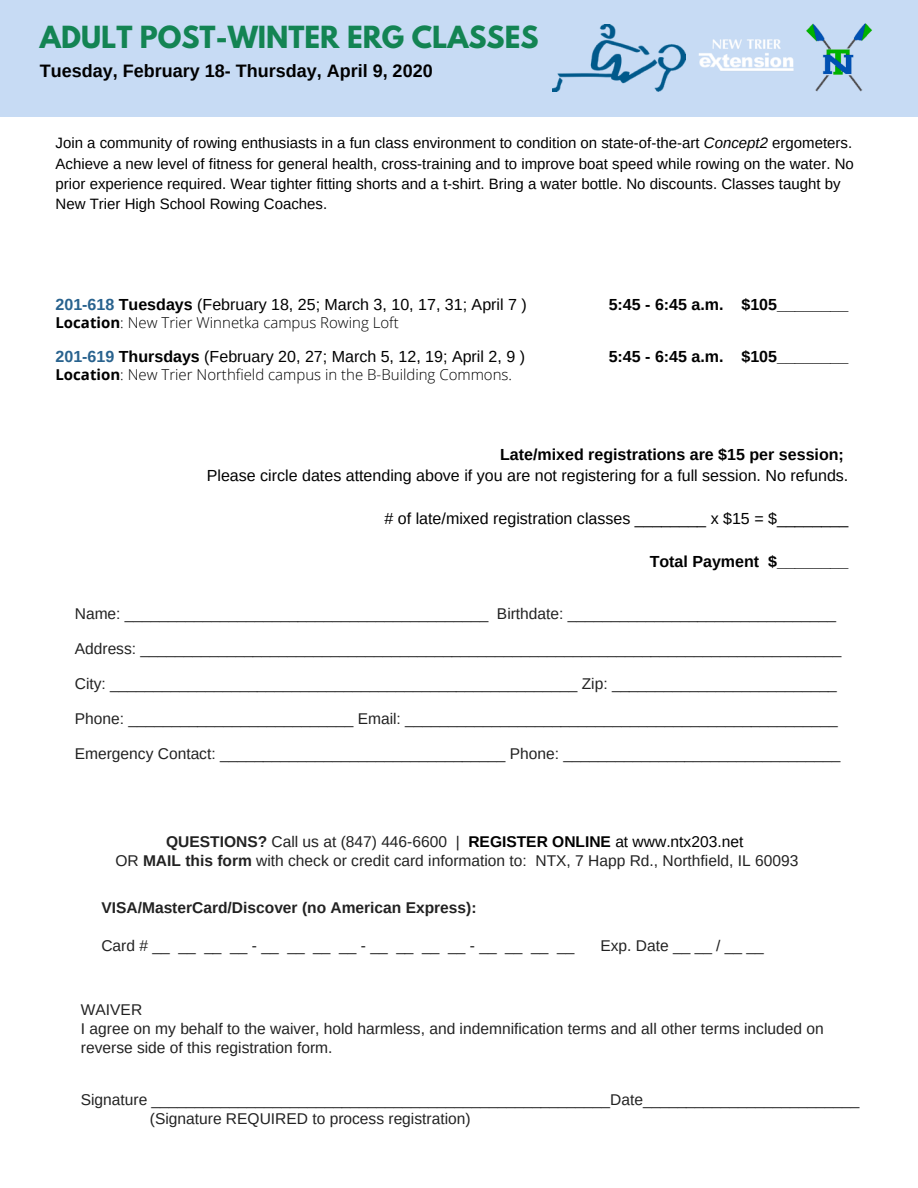
<style>
.page{position:relative;width:918px;height:1188px;background:#fff}
.page>*{position:absolute;margin:0;border:0;box-sizing:border-box;transform-origin:0 0}
.t1{font:700 27px "League Spartan";color:#138453}
.t2{font:700 18px "Arimo";color:#000}
.t3{font:16.05px "Arimo";color:#000}
.t4{font:700 16.05px "Arimo";color:#000}
.t5{font:15.6px/19.2px "Arimo";color:#222}
.t6{font:700 15.6px "Arimo";color:#222}
.t7{font:15px/20.2px "Arimo";color:#000}
.t8{font:300 15px "Open Sans";color:#000}
.s1{font-style:italic}
.s2{font-weight:700;color:#28628e}
.s3{font-weight:700}
.s4{font-weight:700;color:#000}
.s5{color:#000}
</style>
<div class="page">
<div style="left:0;top:0;width:918px;height:117px;background:#c7dbf4"></div>
<img style="left:806px;top:23px;width:66px;height:69px">
<img style="left:698px;top:39px;width:96px;height:32px">
<img style="left:553px;top:25px;width:132px;height:66px">
<h1 class="t1" style="left:40px;top:24px;width:500px">ADULT POST-WINTER ERG CLASSES</h1>
<p class="t2" style="left:40px;top:60px;width:394px">Tuesday, February 18- Thursday, April 9, 2020</p>
<p class="t7" style="left:56px;top:133px;width:800px">Join a community of rowing enthusiasts in a fun class environment to condition on state-of-the-art <span class="s1">Concept2</span> ergometers.<br>Achieve a new level of fitness for general health, cross-training and to improve boat speed while rowing on the water. No prior experience required. Wear tighter fitting shorts and a t-shirt. Bring a water bottle. No discounts. Classes taught by New Trier High School Rowing Coaches.</p>
<p class="t3" style="left:56px;top:296px;width:473px"><span class="s2">201-618</span> <span class="s3">Tuesdays</span> (February 18, 25; March 3, 10, 17, 31; April 7 )</p>
<p class="t4" style="left:609px;top:296px;width:241px">5:45 - 6:45 a.m. $105________</p>
<p class="t8" style="left:56px;top:312px;width:345px"><span class="s3">Location</span>: New Trier Winnetka campus Rowing Loft</p>
<p class="t8" style="left:56px;top:364px;width:458px"><span class="s3">Location</span>: New Trier Northfield campus in the B-Building Commons.</p>
<p class="t3" style="left:56px;top:347px;width:471px"><span class="s2">201-619</span> <span class="s3">Thursdays</span> (February 20, 27; March 5, 12, 19; April 2, 9 )</p>
<p class="t4" style="left:609px;top:347px;width:241px">5:45 - 6:45 a.m. $105________</p>
<p class="t4" style="left:500px;top:446px;width:345px">Late/mixed registrations are $15 per session;</p>
<p class="t3" style="left:207px;top:467px;width:643px">Please circle dates attending above if you are not registering for a full session. No refunds.</p>
<p class="t3" style="left:385px;top:510px;width:465px"># of late/mixed registration classes ________ x $15 = $________</p>
<p class="t4" style="left:650px;top:552px;width:200px">Total Payment $________</p>
<p class="t5" style="left:75px;top:604px;width:763px">Name: __________________________________________ Birthdate: _______________________________</p>
<p class="t5" style="left:75px;top:639px;width:768px">Address: _________________________________________________________________________________</p>
<p class="t5" style="left:75px;top:674px;width:764px">City: ______________________________________________________ Zip: __________________________</p>
<p class="t5" style="left:75px;top:709px;width:765px">Phone: __________________________ Email: __________________________________________________</p>
<p class="t5" style="left:75px;top:744px;width:767px">Emergency Contact: _________________________________ Phone: ________________________________</p>
<p class="t5" style="left:115px;top:832px;width:684px;text-align:center"><span class="s3">QUESTIONS?</span> Call us at (847) 446-6600 | <span class="s4">REGISTER ONLINE</span> <span class="s5">at www.ntx203.net<br></span>OR <span class="s3">MAIL this form</span> with check or credit card information to: NTX, 7 Happ Rd., Northfield, IL 60093</p>
<p class="t6" style="left:101px;top:899px;width:377px">VISA/MasterCard/Discover (no American Express):</p>
<p class="t5" style="left:101px;top:936px;width:475px">Card#__ __ __ __-__ __ __ __-__ __ __ __-__ __ __ __</p>
<p class="t5" style="left:600px;top:936px;width:165px">Exp. Date __ __ / __ __</p>
<p class="t5" style="left:81px;top:1000px;width:744px">WAIVER<br>I agree on my behalf to the waiver, hold harmless, and indemnification terms and all other terms included on reverse side of this registration form.</p>
<p class="t5" style="left:150px;top:1090px;width:711px;text-indent:-69px">Signature _____________________________________________________Date_________________________ (Signature REQUIRED to process registration)</p>
</div>
